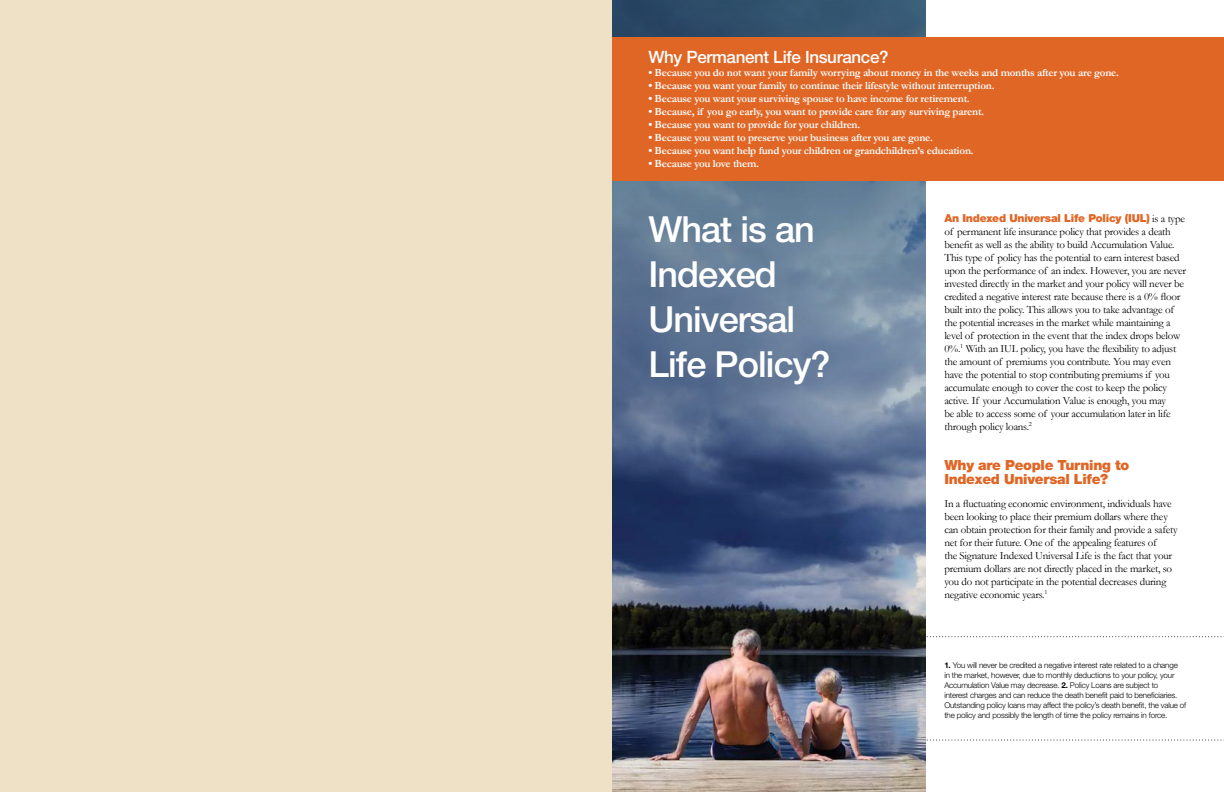
<style>
.page{position:relative;width:1224px;height:792px;background:#fff}
.page>*{position:absolute;margin:0;border:0;box-sizing:border-box;transform-origin:0 0}
.t1{font:500 36px/45px "Helvetica Neue";letter-spacing:-.025em;color:#fff}
.t2{font:500 17px "Helvetica Neue";letter-spacing:-.02em;color:#fff}
._1_heading{font:900 14px/14px "Helvetica Neue";letter-spacing:-.02em;color:#e06625}
.t3{font:11px/13px "Garamond";letter-spacing:-.02em;color:#000}
.t4{font:700 11px "Garamond";letter-spacing:-.02em;color:#fff}
.t5{font:300 8px/10px "Helvetica Neue";letter-spacing:-.02em;color:#000}
.s1{font-family:"Helvetica Neue";font-weight:900;color:#e06625}
.s2{font-weight:700}
</style>
<div class="page">
<div style="left:0;top:0;width:612px;height:792px;background:#eee1c6"></div>
<svg style="left:925px;top:636px;width:299px;height:1px"></svg>
<svg style="left:925px;top:740px;width:299px;height:1px"></svg>
<img style="left:612px;top:611px;width:313px;height:181px">
<svg style="left:612px;top:0;width:313px;height:611px;background:#576d8c"></svg>
<div style="left:612px;top:37px;width:612px;height:144px;background:#e06625"></div>
<p class="t2" style="left:648px;top:47px;width:242px">Why Permanent Life Insurance?</p>
<p class="t4" style="left:648px;top:65px;width:472px">• Because you do not want your family worrying about money in the weeks and months after you are gone.</p>
<p class="t4" style="left:648px;top:78px;width:348px">• Because you want your family to continue their lifestyle without interruption.</p>
<p class="t4" style="left:648px;top:91px;width:323px">• Because you want your surviving spouse to have income for retirement.</p>
<p class="t4" style="left:648px;top:104px;width:337px">• Because, if you go early, you want to provide care for any surviving parent.</p>
<p class="t4" style="left:648px;top:117px;width:214px">• Because you want to provide for your children.</p>
<p class="t4" style="left:648px;top:130px;width:286px">• Because you want to preserve your business after you are gone.</p>
<p class="t4" style="left:648px;top:143px;width:327px">• Because you want help fund your children or grandchildren’s education.</p>
<p class="t4" style="left:648px;top:156px;width:112px">• Because you love them.</p>
<p class="t1" style="left:648px;top:206px;width:168px">What is an<br>Indexed<br>Universal</p>
<p class="t1" style="left:648px;top:341px;width:184px">Life Policy?</p>
<p class="t3" style="left:944px;top:212px;width:243px"><span class="s1">An Indexed Universal Life Policy (IUL)</span> is a type of permanent life insurance policy that provides a death benefit as well as the ability to build Accumulation Value.<br>This type of policy has the potential to earn interest based upon the performance of an index. However, you are never invested directly in the market and your policy will never be credited a negative interest rate because there is a 0% floor built into the policy. This allows you to take advantage of the potential increases in the market while maintaining a level of protection in the event that the index drops below 0%.<sup>1</sup> With an IUL policy, you have the flexibility to adjust the amount of premiums you contribute. You may even have the potential to stop contributing premiums if you accumulate enough to cover the cost to keep the policy active. If your Accumulation Value is enough, you may<br>be able to access some of your accumulation later in life through policy loans.<sup>2</sup></p>
<p class="_1_heading" style="left:944px;top:458px;width:186px">Why are People Turning to<br>Indexed Universal Life?</p>
<p class="t3" style="left:944px;top:497px;width:235px">In a fluctuating economic environment, individuals have been looking to place their premium dollars where they can obtain protection for their family and provide a safety net for their future. One of the appealing features of<br>the Signature Indexed Universal Life is the fact that your premium dollars are not directly placed in the market, so you do not participate in the potential decreases during negative economic years.<sup>1</sup></p>
<p class="t5" style="left:944px;top:660px;width:243px"><span class="s2">1.</span> You will never be credited a negative interest rate related to a change<br>in the market, however, due to monthly deductions to your policy, your Accumulation Value may decrease. <span class="s2">2.</span> Policy Loans are subject to<br>interest charges and can reduce the death benefit paid to beneficiaries.<br>Outstanding policy loans may affect the policy’s death benefit, the value of the policy and possibly the length of time the policy remains in force.</p>
</div>
